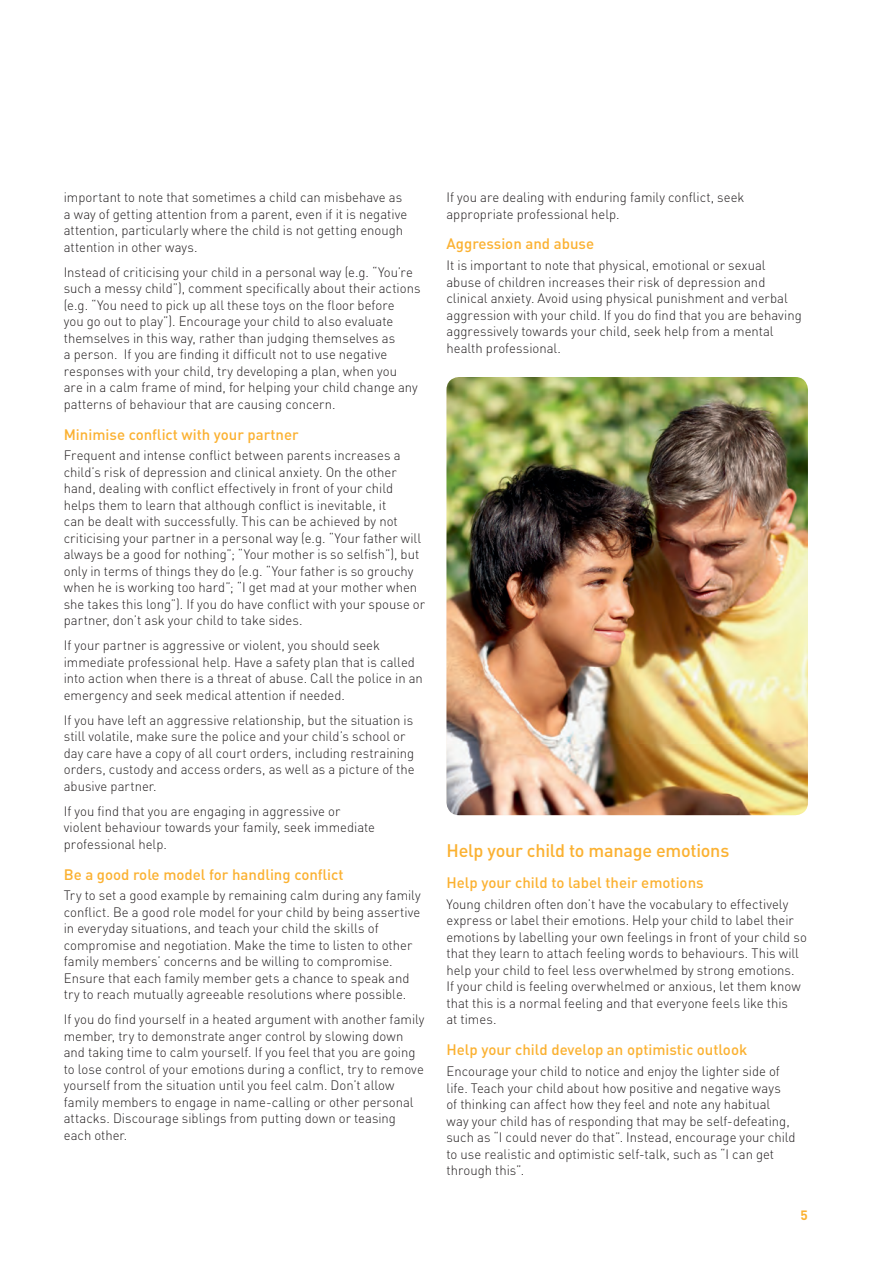
<style>
.page{position:relative;width:893px;height:1263px;background:#fff}
.page>*{position:absolute;margin:0;border:0;box-sizing:border-box;transform-origin:0 0}
.t1{font:500 18px "DIN";letter-spacing:-.015em;color:#fbb131}
.t2{font:500 15px "DIN";color:#fbb131}
.t3{font:300 13.5px/16.5px "DIN";color:#231f20}
.t4{font:700 13.35px "DIN";color:#fbb131}
</style>
<div class="page">
<img style="left:446px;top:377px;width:362px;height:438px;border-radius:13px">
<p class="t3" style="left:64px;top:191px;width:345px">important to note that sometimes a child can misbehave as a way of getting attention from a parent, even if it is negative attention, particularly where the child is not getting enough attention in other ways.</p>
<p class="t3" style="left:64px;top:265px;width:358px">Instead of criticising your child in a personal way (e.g. “You’re such a messy child”), comment specifcally about their actions (e.g. “You need to pick up all these toys on the foor before<br>you go out to play”). Encourage your child to also evaluate themselves in this way, rather than judging themselves as<br>a person. If you are fnding it diffcult not to use negative responses with your child, try developing a plan, when you<br>are in a calm frame of mind, for helping your child change any patterns of behaviour that are causing concern.</p>
<p class="t2" style="left:64px;top:429px;width:236px">Minimise confict with your partner</p>
<p class="t3" style="left:64px;top:449px;width:363px">Frequent and intense confict between parents increases a child’s risk of depression and clinical anxiety. On the other hand, dealing with confict effectively in front of your child helps them to learn that although confict is inevitable, it<br>can be dealt with successfully. This can be achieved by not criticising your partner in a personal way (e.g. “Your father will always be a good for nothing”; “Your mother is so selfsh”), but only in terms of things they do (e.g. “Your father is so grouchy when he is working too hard”; “I get mad at your mother when she takes this long”). If you do have confict with your spouse or partner, don’t ask your child to take sides.</p>
<p class="t3" style="left:64px;top:639px;width:361px">If your partner is aggressive or violent, you should seek immediate professional help. Have a safety plan that is called into action when there is a threat of abuse. Call the police in an emergency and seek medical attention if needed.</p>
<p class="t3" style="left:64px;top:713px;width:352px">If you have left an aggressive relationship, but the situation is still volatile, make sure the police and your child’s school or day care have a copy of all court orders, including restraining orders, custody and access orders, as well as a picture of the abusive partner.</p>
<p class="t3" style="left:64px;top:804px;width:313px">If you fnd that you are engaging in aggressive or violent behaviour towards your family, seek immediate professional help.</p>
<p class="t2" style="left:64px;top:869px;width:281px">Be a good role model for handling confict</p>
<p class="t3" style="left:64px;top:889px;width:358px">Try to set a good example by remaining calm during any family confict. Be a good role model for your child by being assertive in everyday situations, and teach your child the skills of compromise and negotiation. Make the time to listen to other family members’ concerns and be willing to compromise.<br>Ensure that each family member gets a chance to speak and try to reach mutually agreeable resolutions where possible.</p>
<p class="t3" style="left:64px;top:1013px;width:362px">If you do fnd yourself in a heated argument with another family member, try to demonstrate anger control by slowing down and taking time to calm yourself. If you feel that you are going to lose control of your emotions during a confict, try to remove yourself from the situation until you feel calm. Don’t allow family members to engage in name-calling or other personal attacks. Discourage siblings from putting down or teasing each other.</p>
<p class="t3" style="left:446px;top:191px;width:300px">If you are dealing with enduring family confict, seek appropriate professional help.</p>
<p class="t2" style="left:446px;top:239px;width:149px">Aggression and abuse</p>
<p class="t3" style="left:446px;top:259px;width:357px">It is important to note that physical, emotional or sexual abuse of children increases their risk of depression and clinical anxiety. Avoid using physical punishment and verbal aggression with your child. If you do fnd that you are behaving aggressively towards your child, seek help from a mental health professional.</p>
<h1 class="t1" style="left:446px;top:845px;width:284px">Help your child to manage emotions</h1>
<p class="t2" style="left:446px;top:877px;width:259px">Help your child to label their emotions</p>
<p class="t3" style="left:446px;top:897px;width:362px">Young children often don’t have the vocabulary to effectively express or label their emotions. Help your child to label their emotions by labelling your own feelings in front of your child so that they learn to attach feeling words to behaviours. This will help your child to feel less overwhelmed by strong emotions.<br>If your child is feeling overwhelmed or anxious, let them know that this is a normal feeling and that everyone feels like this<br>at times.</p>
<p class="t2" style="left:446px;top:1044px;width:302px">Help your child develop an optimistic outlook</p>
<p class="t3" style="left:446px;top:1064px;width:351px">Encourage your child to notice and enjoy the lighter side of life. Teach your child about how positive and negative ways<br>of thinking can affect how they feel and note any habitual way your child has of responding that may be self-defeating, such as “I could never do that”. Instead, encourage your child to use realistic and optimistic self-talk, such as “I can get through this”.</p>
<p class="t4" style="left:801px;top:1211px;width:9px">5</p>
</div>
